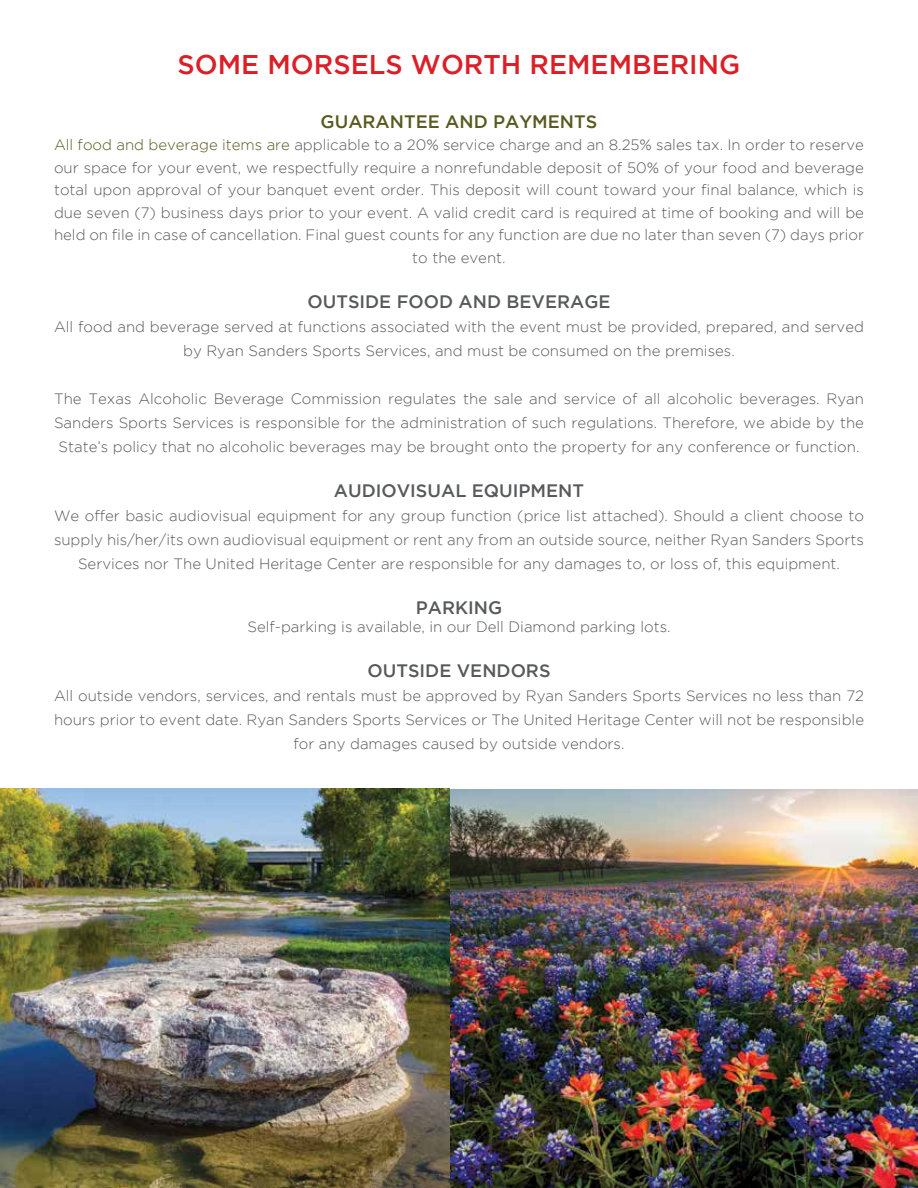
<style>
.page{position:relative;width:918px;height:1188px;background:#fff}
.page>*{position:absolute;margin:0;border:0;box-sizing:border-box;transform-origin:0 0}
.t1{font:500 27px "Gotham";color:#dc1f26}
.t2{font:500 18px "Gotham";color:#58595b}
.t3{font:500 18px "Gotham";color:#58591f}
.t4{font:300 15px/24px "Gotham";color:#58595b;text-align:center}
.s1{color:#58591f}
</style>
<div class="page">
<img style="left:0;top:789px;width:918px;height:399px">
<h1 class="t1" style="left:178px;top:49px;width:564px">SOME MORSELS WORTH REMEMBERING</h1>
<p class="t3" style="left:321px;top:111px;width:278px">GUARANTEE AND PAYMENTS</p>
<p class="t4" style="left:54px;top:133px;width:812px;line-height:22.5px"><span class="s1">All food and beverage items are</span> applicable to a 20% service charge and an 8.25% sales tax. In order to reserve our space for your event, we respectfully require a nonrefundable deposit of 50% of your food and beverage total upon approval of your banquet event order. This deposit will count toward your final balance, which is due seven (7) business days prior to your event. A valid credit card is required at time of booking and will be held on file in case of cancellation. Final guest counts for any function are due no later than seven (7) days prior to the event.</p>
<p class="t2" style="left:307px;top:291px;width:305px">OUTSIDE FOOD AND BEVERAGE</p>
<p class="t4" style="left:54px;top:314px;width:811px">All food and beverage served at functions associated with the event must be provided, prepared, and served by Ryan Sanders Sports Services, and must be consumed on the premises.</p>
<p class="t4" style="left:54px;top:386px;width:812px">The Texas Alcoholic Beverage Commission regulates the sale and service of all alcoholic beverages. Ryan<br>Sanders Sports Services is responsible for the administration of such regulations. Therefore, we abide by the<br>State’s policy that no alcoholic beverages may be brought onto the property for any conference or function.</p>
<p class="t2" style="left:334px;top:480px;width:252px">AUDIOVISUAL EQUIPMENT</p>
<p class="t4" style="left:54px;top:503px;width:812px">We offer basic audiovisual equipment for any group function (price list attached). Should a client choose to supply his/her/its own audiovisual equipment or rent any from an outside source, neither Ryan Sanders Sports<br>Services nor The United Heritage Center are responsible for any damages to, or loss of, this equipment.</p>
<p class="t2" style="left:416px;top:597px;width:88px">PARKING</p>
<p class="t4" style="left:247px;top:614px;width:425px">Self-parking is available, in our Dell Diamond parking lots.</p>
<p class="t2" style="left:367px;top:660px;width:185px">OUTSIDE VENDORS</p>
<p class="t4" style="left:54px;top:683px;width:812px">All outside vendors, services, and rentals must be approved by Ryan Sanders Sports Services no less than 72 hours prior to event date. Ryan Sanders Sports Services or The United Heritage Center will not be responsible for any damages caused by outside vendors.</p>
</div>
